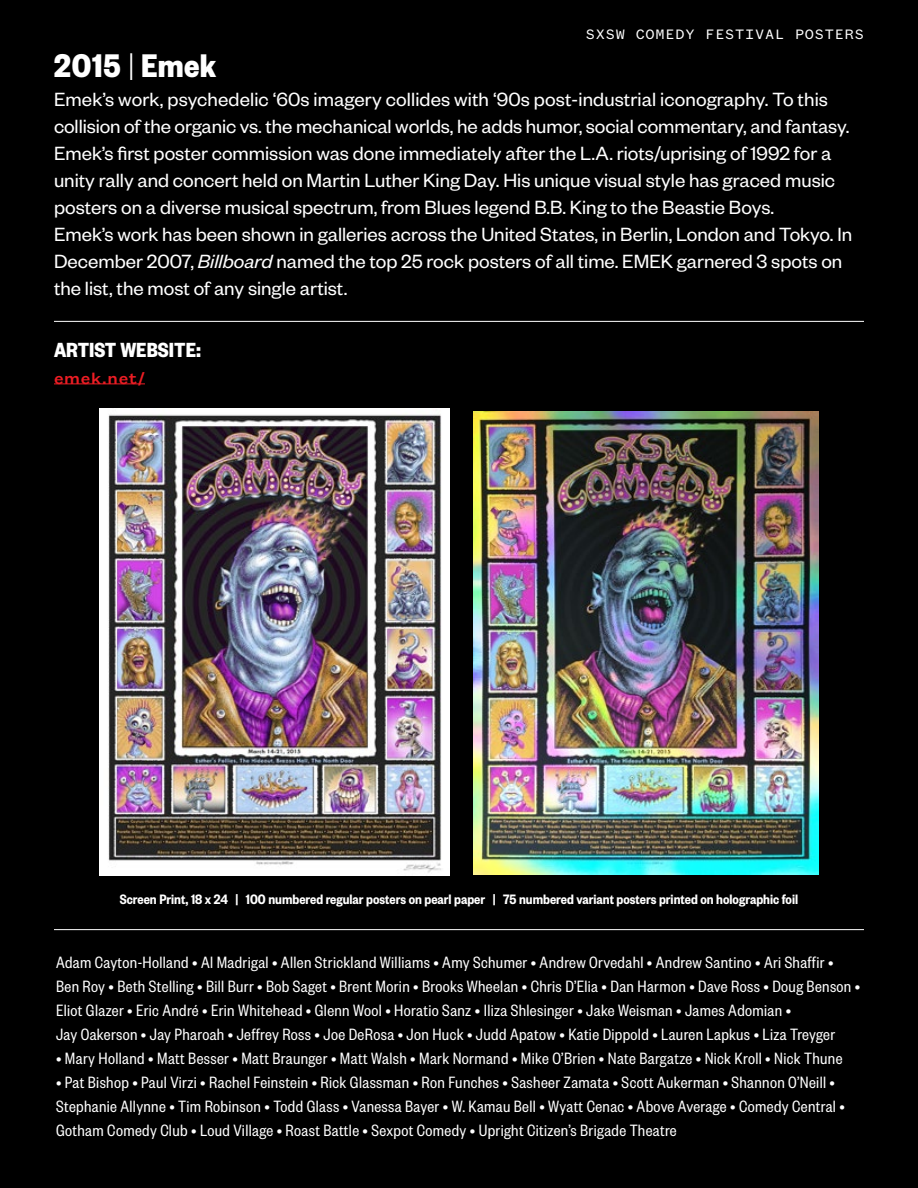
<style>
.page{position:relative;width:918px;height:1188px;background:#000}
.page>*{position:absolute;margin:0;border:0;box-sizing:border-box;transform-origin:0 0}
.t1{font:700 36px "Founders Grotesk Cond";letter-spacing:.015em;color:#fff}
.t2{font:700 22.5px "Founders Grotesk Cond";color:#fff}
.t3{font:21px/27px "Founders Grotesk";color:#fff}
.t4{font:18px/24px "Founders Grotesk Cond";letter-spacing:.02em;color:#fff}
.t5{font:500 18px "Founders Grotesk Text";letter-spacing:.04em;color:#ed1d24}
.t6{font:600 15px "Founders Grotesk Cond";color:#fff}
.t7{font:15px "Founders Grotesk Mono";letter-spacing:.05em;color:#fff}
.s1{font-weight:300}
.s2{font-style:italic}
</style>
<div class="page">
<hr style="left:54px;top:384px;width:91px;height:1px;background:#ed1d24">
<img style="left:99px;top:409px;width:350px;height:466px">
<img style="left:474px;top:412px;width:344px;height:463px">
<hr style="left:54px;top:321px;width:810px;height:1px;background:#fff">
<hr style="left:54px;top:929px;width:810px;height:1px;background:#fff">
<p class="t7" style="left:586px;top:26px;width:280px">SXSW COMEDY FESTIVAL POSTERS</p>
<h1 class="t1" style="left:54px;top:43px;width:164px">2015 <span class="s1">|</span> Emek</h1>
<p class="t3" style="left:54px;top:85px;width:800px">Emek’s work, psychedelic ‘60s imagery collides with ‘90s post-industrial iconography. To this collision of the organic vs. the mechanical worlds, he adds humor, social commentary, and fantasy.<br>Emek’s first poster commission was done immediately after the L.A. riots/uprising of 1992 for a unity rally and concert held on Martin Luther King Day. His unique visual style has graced music posters on a diverse musical spectrum, from Blues legend B.B. King to the Beastie Boys.<br>Emek’s work has been shown in galleries across the United States, in Berlin, London and Tokyo. In December 2007, <span class="s2">Billboard</span> named the top 25 rock posters of all time. EMEK garnered 3 spots on the list, the most of any single artist.</p>
<p class="t2" style="left:54px;top:336px;width:149px">ARTIST WEBSITE:</p>
<p class="t5" style="left:54px;top:366px;width:92px">emek.net/</p>
<p class="t6" style="left:120px;top:890px;width:680px">Screen Print, 18 x 24 | 100 numbered regular posters on pearl paper | 75 numbered variant posters printed on holographic foil</p>
<p class="t4" style="left:56px;top:949px;width:806px">Adam Cayton-Holland • Al Madrigal • Allen Strickland Williams • Amy Schumer • Andrew Orvedahl • Andrew Santino • Ari Shaffir • Ben Roy • Beth Stelling • Bill Burr • Bob Saget • Brent Morin • Brooks Wheelan • Chris D’Elia • Dan Harmon • Dave Ross • Doug Benson • Eliot Glazer • Eric André • Erin Whitehead • Glenn Wool • Horatio Sanz • Iliza Shlesinger • Jake Weisman • James Adomian •<br>Jay Oakerson • Jay Pharoah • Jeffrey Ross • Joe DeRosa • Jon Huck • Judd Apatow • Katie Dippold • Lauren Lapkus • Liza Treyger</p>
<p class="t4" style="left:56px;top:1045px;width:788px">• Mary Holland • Matt Besser • Matt Braunger • Matt Walsh • Mark Normand • Mike O’Brien • Nate Bargatze • Nick Kroll • Nick Thune</p>
<p class="t4" style="left:56px;top:1069px;width:790px">• Pat Bishop • Paul Virzi • Rachel Feinstein • Rick Glassman • Ron Funches • Sasheer Zamata • Scott Aukerman • Shannon O’Neill •<br>Stephanie Allynne • Tim Robinson • Todd Glass • Vanessa Bayer • W. Kamau Bell • Wyatt Cenac • Above Average • Comedy Central •<br>Gotham Comedy Club • Loud Village • Roast Battle • Sexpot Comedy • Upright Citizen’s Brigade Theatre</p>
</div>
